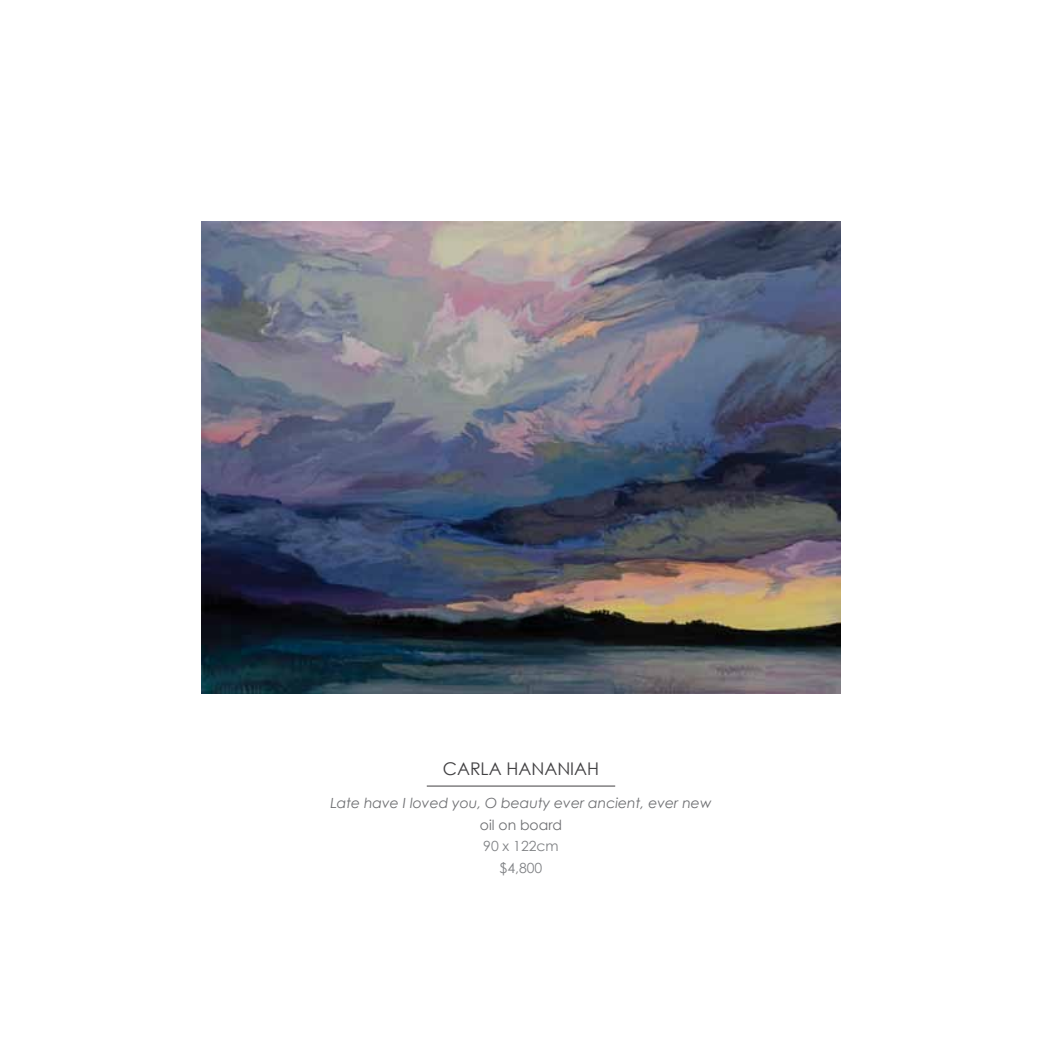
<style>
.page{position:relative;width:1042px;height:1042px;background:#fff}
.page>*{position:absolute;margin:0;border:0;box-sizing:border-box;transform-origin:0 0}
.t1{font:17.5px "Century Gothic";color:#414042}
.t2{font:italic 14px "Century Gothic";color:#6d6e71}
.t3{font:14px/21.7px "Century Gothic";color:#808285;text-align:center}
.t4{font:14px "Century Gothic";color:#6d6e71}
</style>
<div class="page">
<hr style="left:427px;top:786px;width:188px;height:1px;background:#414042">
<img style="left:201px;top:222px;width:639px;height:471px">
<p class="t1" style="left:443px;top:758px;width:27px">CARLA</p>
<p class="t1" style="left:506px;top:758px;width:25px">HANANIA</p>
<p class="t1" style="left:587px;top:758px;width:13px">H</p>
<p class="t2" style="left:330px;top:794px;width:383px">Late have I loved you, O beauty ever ancient, ever new</p>
<p class="t4" style="left:480px;top:816px;width:84px">oil on board</p>
<p class="t3" style="left:483px;top:835px;width:77px">90 x 122cm $4,800</p>
</div>
